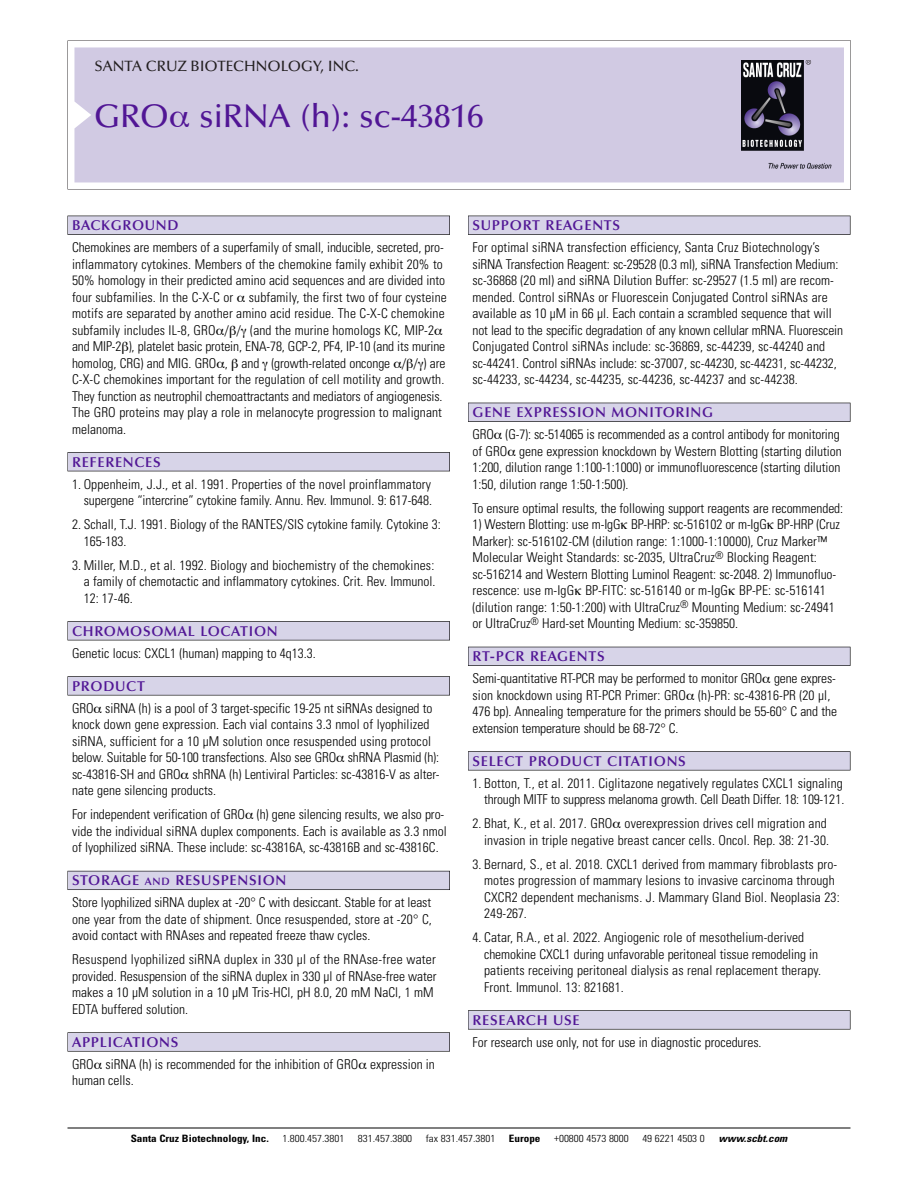
<style>
.page{position:relative;width:918px;height:1188px;background:#fff}
.page>*{position:absolute;margin:0;border:0;box-sizing:border-box;transform-origin:0 0}
.t1{font:500 33px "Optima";color:#511695}
.t2{font:500 15px "Optima";color:#231f20}
.t3{font:600 14.25px "Optima";letter-spacing:.05em;color:#511695}
.t4{font:300 condensed 13.5px/16.5px "Univers";color:#000}
.t5{font:300 condensed 10.2px "Univers";color:#000;scale:1.1 1}
.t6{font:700 condensed 10.2px "Univers";color:#000;scale:1.1 1}
.t7{font:italic 700 condensed 10.2px "Univers";color:#000;scale:1.1 1}
.s1{font-size:10.65px}
</style>
<div class="page">
<svg style="left:68px;top:40px;width:783px;height:149px"></svg>
<div style="left:74px;top:47px;width:770px;height:135px;background:#d1cae3"></div>
<img style="left:741px;top:60px;width:90px;height:108px">
<div style="left:68px;top:216px;width:382px;height:19px;background:#535256"></div>
<div style="left:68px;top:216px;width:381px;height:18px;background:#d7d4e8"></div>
<div style="left:68px;top:452px;width:382px;height:19px;background:#515155"></div>
<div style="left:68px;top:453px;width:381px;height:18px;background:#d7d4e8"></div>
<div style="left:68px;top:621px;width:382px;height:19px;background:#545357"></div>
<div style="left:68px;top:622px;width:381px;height:18px;background:#d7d4e8"></div>
<div style="left:68px;top:676px;width:382px;height:19px;background:#575659"></div>
<div style="left:68px;top:677px;width:381px;height:18px;background:#d7d4e8"></div>
<div style="left:68px;top:871px;width:382px;height:19px;background:#595860"></div>
<div style="left:68px;top:871px;width:381px;height:18px;background:#d7d4e8"></div>
<svg style="left:68px;top:1032px;width:382px;height:20px"></svg>
<div style="left:68px;top:1033px;width:381px;height:18px;background:#d7d4e8"></div>
<div style="left:468px;top:216px;width:382px;height:19px;background:#535256"></div>
<div style="left:468px;top:216px;width:382px;height:18px;background:#d7d4e8"></div>
<div style="left:468px;top:403px;width:382px;height:19px;background:#525156"></div>
<div style="left:468px;top:403px;width:382px;height:18px;background:#d7d4e8"></div>
<div style="left:468px;top:647px;width:382px;height:19px;background:#515057"></div>
<div style="left:468px;top:647px;width:382px;height:18px;background:#d7d4e8"></div>
<div style="left:468px;top:751px;width:382px;height:19px;background:#575659"></div>
<div style="left:468px;top:752px;width:382px;height:18px;background:#d7d4e8"></div>
<svg style="left:468px;top:1010px;width:382px;height:20px"></svg>
<div style="left:468px;top:1011px;width:382px;height:18px;background:#d7d4e8"></div>
<hr style="left:68px;top:1128px;width:782px;height:1px;background:#000">
<svg style="left:170px;top:112px;width:19px;height:16px"></svg>
<p class="t2" style="left:94px;top:60px;width:266px">SANTA CRUZ BIOTECHNOLOGY, INC.</p>
<p class="t1" style="left:94px;top:102px;width:391px">GRO siRNA (h): sc-43816</p>
<p class="t3" style="left:72px;top:219px;width:108px">BACKGROUND</p>
<p class="t4" style="left:72px;top:240px;width:376px">Chemokines are members of a superfamily of small, inducible, secreted, pro&shy;inflammatory cytokines. Members of the chemokine family exhibit 20% to 50% homology in their predicted amino acid sequences and are divided into four subfamilies. In the C-X-C or subfamily, the first two of four cysteine motifs are separated by another amino acid residue. The C-X-C chemokine subfamily includes IL-8, GRO / / (and the murine homologs KC, MIP-2 and MIP-2 ), platelet basic protein, ENA-78, GCP-2, PF4, IP-10 (and its murine homolog, CRG) and MIG. GRO , and (growth-related onconge / / ) are C-X-C chemokines important for the regulation of cell motility and growth.<br>They function as neutrophil chemoattractants and mediators of angiogenesis.<br>The GRO proteins may play a role in melanocyte progression to malignant melanoma.</p>
<p class="t3" style="left:72px;top:456px;width:90px">REFERENCES</p>
<p class="t4" style="left:72px;top:477px;width:362px;text-align:right">1. Oppenheim, J.J., et al. 1991. Properties of the novel proinflammatory supergene “intercrine” cytokine family. Annu. Rev. Immunol. 9: 617-648.</p>
<p class="t4" style="left:84px;top:517px;width:359px;text-indent:-12px">2. Schall, T.J. 1991. Biology of the RANTES/SIS cytokine family. Cytokine 3:<br>165-183.</p>
<p class="t4" style="left:84px;top:558px;width:353px;text-align:justify;text-indent:-12px">3. Miller, M.D., et al. 1992. Biology and biochemistry of the chemokines: a family of chemotactic and inflammatory cytokines. Crit. Rev. Immunol.<br>12: 17-46.</p>
<p class="t3" style="left:72px;top:625px;width:207px">CHROMOSOMAL LOCATION</p>
<p class="t4" style="left:72px;top:646px;width:245px">Genetic locus: CXCL1 (human) mapping to 4q13.3.</p>
<p class="t3" style="left:72px;top:680px;width:74px">PRODUCT</p>
<p class="t4" style="left:72px;top:701px;width:369px">GRO siRNA (h) is a pool of 3 target-specific 19-25 nt siRNAs designed to knock down gene expression. Each vial contains 3.3 nmol of lyophilized siRNA, sufficient for a 10 µM solution once resuspended using protocol below. Suitable for 50-100 transfections. Also see GRO shRNA Plasmid (h): sc-43816-SH and GRO shRNA (h) Lentiviral Particles: sc-43816-V as alter&shy;nate gene silencing products.</p>
<p class="t4" style="left:72px;top:808px;width:376px">For independent verification of GRO (h) gene silencing results, we also pro&shy;vide the individual siRNA duplex components. Each is available as 3.3 nmol of lyophilized siRNA. These include: sc-43816A, sc-43816B and sc-43816C.</p>
<p class="t3" style="left:72px;top:874px;width:216px">STORAGE <span class="s1">AND</span> RESUSPENSION</p>
<p class="t4" style="left:72px;top:896px;width:361px;text-align:justify">Store lyophilized siRNA duplex at -20° C with desiccant. Stable for at least one year from the date of shipment. Once resuspended, store at -20° C, avoid contact with RNAses and repeated freeze thaw cycles.</p>
<p class="t4" style="left:72px;top:953px;width:366px">Resuspend lyophilized siRNA duplex in 330 µl of the RNAse-free water provided. Resuspension of the siRNA duplex in 330 µl of RNAse-free water makes a 10 µM solution in a 10 µM Tris-HCl, pH 8.0, 20 mM NaCl, 1 mM EDTA buffered solution.</p>
<p class="t3" style="left:72px;top:1036px;width:108px">APPLICATIONS</p>
<p class="t4" style="left:72px;top:1057px;width:364px">GRO siRNA (h) is recommended for the inhibition of GRO expression in human cells.</p>
<p class="t3" style="left:473px;top:219px;width:149px">SUPPORT REAGENTS</p>
<p class="t4" style="left:473px;top:240px;width:372px">For optimal siRNA transfection efficiency, Santa Cruz Biotechnology’s siRNA Transfection Reagent: sc-29528 (0.3 ml), siRNA Transfection Medium: sc-36868 (20 ml) and siRNA Dilution Buffer: sc-29527 (1.5 ml) are recom&shy;mended. Control siRNAs or Fluorescein Conjugated Control siRNAs are available as 10 µM in 66 µl. Each contain a scrambled sequence that will not lead to the specific degradation of any known cellular mRNA. Fluorescein Conjugated Control siRNAs include: sc-36869, sc-44239, sc-44240 and sc-44241. Control siRNAs include: sc-37007, sc-44230, sc-44231, sc-44232, sc-44233, sc-44234, sc-44235, sc-44236, sc-44237 and sc-44238.</p>
<p class="t3" style="left:473px;top:406px;width:242px">GENE EXPRESSION MONITORING</p>
<p class="t4" style="left:473px;top:427px;width:371px">GRO (G-7): sc-514065 is recommended as a control antibody for monitoring of GRO gene expression knockdown by Western Blotting (starting dilution 1:200, dilution range 1:100-1:1000) or immunofluorescence (starting dilution 1:50, dilution range 1:50-1:500).</p>
<p class="t4" style="left:473px;top:501px;width:372px">To ensure optimal results, the following support reagents are recommended:</p>
<p class="t4" style="left:473px;top:517px;width:369px">1) Western Blotting: use m-IgG BP-HRP: sc-516102 or m-IgG BP-HRP (Cruz Marker): sc-516102-CM (dilution range: 1:1000-1:10000), Cruz Marker™ Molecular Weight Standards: sc-2035, UltraCruz<sup>®</sup> Blocking Reagent: sc-516214 and Western Blotting Luminol Reagent: sc-2048. 2) Immunofluo&shy;rescence: use m-IgG BP-FITC: sc-516140 or m-IgG BP-PE: sc-516141 (dilution range: 1:50-1:200) with UltraCruz<sup>®</sup> Mounting Medium: sc-24941 or UltraCruz<sup>®</sup> Hard-set Mounting Medium: sc-359850.</p>
<p class="t3" style="left:473px;top:650px;width:134px">RT-PCR REAGENTS</p>
<p class="t4" style="left:473px;top:672px;width:366px">Semi-quantitative RT-PCR may be performed to monitor GRO gene expres&shy;sion knockdown using RT-PCR Primer: GRO (h)-PR: sc-43816-PR (20 µl, 476 bp). Annealing temperature for the primers should be 55-60° C and the extension temperature should be 68-72° C.</p>
<p class="t3" style="left:473px;top:755px;width:215px">SELECT PRODUCT CITATIONS</p>
<p class="t4" style="left:473px;top:776px;width:373px;text-align:right">1. Botton, T., et al. 2011. Ciglitazone negatively regulates CXCL1 signaling through MITF to suppress melanoma growth. Cell Death Differ. 18: 109-121.</p>
<p class="t4" style="left:473px;top:817px;width:358px;text-align:right">2. Bhat, K., et al. 2017. GRO overexpression drives cell migration and invasion in triple negative breast cancer cells. Oncol. Rep. 38: 21-30.</p>
<p class="t4" style="left:484px;top:857px;width:357px;text-indent:-12px">3. Bernard, S., et al. 2018. CXCL1 derived from mammary fibroblasts pro&shy;motes progression of mammary lesions to invasive carcinoma through CXCR2 dependent mechanisms. J. Mammary Gland Biol. Neoplasia 23:<br>249-267.</p>
<p class="t4" style="left:484px;top:931px;width:339px;text-indent:-12px">4. Catar, R.A., et al. 2022. Angiogenic role of mesothelium-derived chemokine CXCL1 during unfavorable peritoneal tissue remodeling in patients receiving peritoneal dialysis as renal replacement therapy.<br>Front. Immunol. 13: 821681.</p>
<p class="t3" style="left:473px;top:1014px;width:109px">RESEARCH USE</p>
<p class="t4" style="left:473px;top:1035px;width:291px">For research use only, not for use in diagnostic procedures.</p>
<p class="t6" style="left:131px;top:1135px;width:127px">Santa Cruz Biotechnology, Inc.</p>
<p class="t5" style="left:282px;top:1135px;width:58px">1.800.457.3801</p>
<p class="t5" style="left:358px;top:1135px;width:51px">831.457.3800</p>
<p class="t5" style="left:426px;top:1135px;width:65px">fax 831.457.3801</p>
<p class="t6" style="left:509px;top:1135px;width:30px">Europe</p>
<p class="t5" style="left:554px;top:1135px;width:69px">+00800 4573 8000</p>
<p class="t5" style="left:642px;top:1135px;width:58px">49 6221 4503 0</p>
<p class="t7" style="left:719px;top:1135px;width:66px">www.scbt.com</p>
</div>
